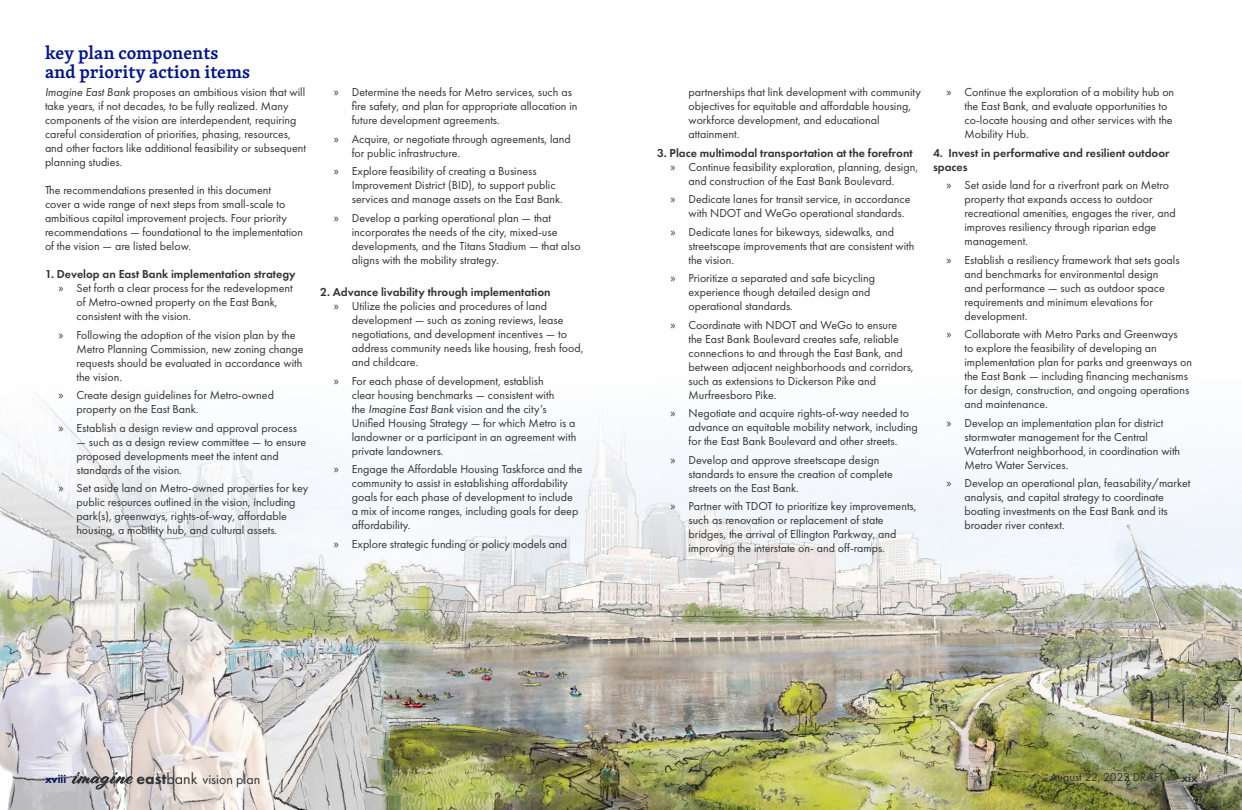
<style>
.page{position:relative;width:1242px;height:810px;background:#fff}
.page>*{position:absolute;margin:0;border:0;box-sizing:border-box;transform-origin:0 0}
.t1{font:600 18px/20px "Skolar Latin";color:#00158f}
.t2{font:14px "Futura PT";color:#333}
.t3{font:12px/14px "Futura PT";color:#333}
.t4{font:600 12px/14px "Futura PT";color:#333}
.t5{font:600 12px "Futura PT";color:#000e60}
.s1{font-style:italic}
.s2{font-family:"Myriad Pro"}
.s3{font-weight:800;font-size:16px}
.s4{font-size:16px}
</style>
<div class="page">
<img style="left:0;top:397px;width:1242px;height:413px">
<svg style="left:71px;top:772px;width:62px;height:18px"></svg>
<h1 class="t1" style="left:45px;top:42px;width:206px">key plan components and priority action items</h1>
<p class="t3" style="left:45px;top:85px;width:263px"><span class="s1">Imagine East Bank</span> proposes an ambitious vision that will take years, if not decades, to be fully realized. Many components of the vision are interdependent, requiring careful consideration of priorities, phasing, resources, and other factors like additional feasibility or subsequent planning studies.</p>
<p class="t3" style="left:45px;top:183px;width:260px">The recommendations presented in this document<br>cover a wide range of next steps from small-scale to ambitious capital improvement projects. Four priority recommendations — foundational to the implementation of the vision — are listed below.</p>
<p class="t4" style="left:45px;top:267px;width:252px">1. Develop an East Bank implementation strategy</p>
<p class="t3" style="left:58px;top:281px;width:236px"><span class="s2">»</span> Set forth a clear process for the redevelopment</p>
<p class="t3" style="left:76px;top:295px;width:203px">of Metro-owned property on the East Bank,</p>
<p class="t3" style="left:76px;top:309px;width:116px">consistent with the vision.</p>
<p class="t3" style="left:76px;top:328px;width:229px;text-indent:-18px"><span class="s2">»</span> Following the adoption of the vision plan by the Metro Planning Commission, new zoning change requests should be evaluated in accordance with the vision.</p>
<p class="t3" style="left:76px;top:388px;width:199px;text-indent:-18px"><span class="s2">»</span> Create design guidelines for Metro-owned property on the East Bank.</p>
<p class="t3" style="left:58px;top:421px;width:240px"><span class="s2">»</span> Establish a design review and approval process</p>
<p class="t3" style="left:76px;top:435px;width:231px">— such as a design review committee — to ensure proposed developments meet the intent and standards of the vision.</p>
<p class="t3" style="left:76px;top:481px;width:233px;text-indent:-18px"><span class="s2">»</span> Set aside land on Metro-owned properties for key public resources outlined in the vision, including park(s), greenways, rights-of-way, affordable housing, a mobility hub, and cultural assets.</p>
<p class="t3" style="left:352px;top:85px;width:227px;text-indent:-18px"><span class="s2">»</span> Determine the needs for Metro services, such as fire safety, and plan for appropriate allocation in future development agreements.</p>
<p class="t3" style="left:352px;top:132px;width:221px;text-indent:-18px"><span class="s2">»</span> Acquire, or negotiate through agreements, land for public infrastructure.</p>
<p class="t3" style="left:352px;top:164px;width:213px;text-indent:-18px"><span class="s2">»</span> Explore feasibility of creating a Business<br>Improvement District (BID), to support public services and manage assets on the East Bank.</p>
<p class="t3" style="left:352px;top:211px;width:230px;text-indent:-18px"><span class="s2">»</span> Develop a parking operational plan — that incorporates the needs of the city, mixed-use developments, and the Titans Stadium — that also aligns with the mobility strategy.</p>
<p class="t4" style="left:320px;top:285px;width:232px">2. Advance livability through implementation</p>
<p class="t3" style="left:334px;top:299px;width:215px"><span class="s2">»</span> Utilize the policies and procedures of land</p>
<p class="t3" style="left:352px;top:313px;width:213px">development — such as zoning reviews, lease</p>
<p class="t3" style="left:352px;top:327px;width:217px">negotiations, and development incentives — to</p>
<p class="t3" style="left:352px;top:341px;width:233px">address community needs like housing, fresh food,</p>
<p class="t3" style="left:352px;top:355px;width:68px">and childcare.</p>
<p class="t3" style="left:352px;top:374px;width:226px;text-indent:-18px"><span class="s2">»</span> For each phase of development, establish<br>clear housing benchmarks — consistent with<br>the <span class="s1">Imagine East Bank</span> vision and the city’s Unified Housing Strategy — for which Metro is a landowner or a participant in an agreement with private landowners.</p>
<p class="t3" style="left:352px;top:462px;width:232px;text-indent:-18px"><span class="s2">»</span> Engage the Affordable Housing Taskforce and the community to assist in establishing affordability goals for each phase of development to include<br>a mix of income ranges, including goals for deep affordability.</p>
<p class="t3" style="left:334px;top:537px;width:235px"><span class="s2">»</span> Explore strategic funding or policy models and</p>
<p class="t3" style="left:688px;top:85px;width:234px">partnerships that link development with community objectives for equitable and affordable housing, workforce development, and educational attainment.</p>
<p class="t4" style="left:657px;top:146px;width:257px">3. Place multimodal transportation at the forefront</p>
<p class="t3" style="left:670px;top:160px;width:249px"><span class="s2">»</span> Continue feasibility exploration, planning, design,</p>
<p class="t3" style="left:688px;top:174px;width:207px">and construction of the East Bank Boulevard.</p>
<p class="t3" style="left:688px;top:192px;width:223px;text-indent:-18px"><span class="s2">»</span> Dedicate lanes for transit service, in accordance with NDOT and WeGo operational standards.</p>
<p class="t3" style="left:688px;top:225px;width:227px;text-indent:-18px"><span class="s2">»</span> Dedicate lanes for bikeways, sidewalks, and streetscape improvements that are consistent with the vision.</p>
<p class="t3" style="left:688px;top:271px;width:188px;text-indent:-18px"><span class="s2">»</span> Prioritize a separated and safe bicycling experience though detailed design and operational standards.</p>
<p class="t3" style="left:688px;top:318px;width:227px;text-indent:-18px"><span class="s2">»</span> Coordinate with NDOT and WeGo to ensure the East Bank Boulevard creates safe, reliable connections to and through the East Bank, and between adjacent neighborhoods and corridors, such as extensions to Dickerson Pike and Murfreesboro Pike.</p>
<p class="t3" style="left:688px;top:406px;width:231px;text-indent:-18px"><span class="s2">»</span> Negotiate and acquire rights-of-way needed to advance an equitable mobility network, including for the East Bank Boulevard and other streets.</p>
<p class="t3" style="left:688px;top:453px;width:206px;text-indent:-18px"><span class="s2">»</span> Develop and approve streetscape design standards to ensure the creation of complete streets on the East Bank.</p>
<p class="t3" style="left:688px;top:499px;width:230px;text-indent:-18px"><span class="s2">»</span> Partner with TDOT to prioritize key improvements, such as renovation or replacement of state bridges, the arrival of Ellington Parkway, and improving the interstate on- and off-ramps.</p>
<p class="t3" style="left:964px;top:85px;width:211px;text-indent:-18px"><span class="s2">»</span> Continue the exploration of a mobility hub on the East Bank, and evaluate opportunities to co-locate housing and other services with the Mobility Hub.</p>
<p class="t4" style="left:933px;top:146px;width:238px">4. Invest in performative and resilient outdoor spaces</p>
<p class="t3" style="left:964px;top:178px;width:213px;text-indent:-18px"><span class="s2">»</span> Set aside land for a riverfront park on Metro property that expands access to outdoor recreational amenities, engages the river, and improves resiliency through riparian edge management.</p>
<p class="t3" style="left:964px;top:253px;width:217px;text-indent:-18px"><span class="s2">»</span> Establish a resiliency framework that sets goals and benchmarks for environmental design and performance — such as outdoor space requirements and minimum elevations for development.</p>
<p class="t3" style="left:964px;top:327px;width:229px;text-indent:-18px"><span class="s2">»</span> Collaborate with Metro Parks and Greenways<br>to explore the feasibility of developing an implementation plan for parks and greenways on the East Bank — including financing mechanisms for design, construction, and ongoing operations and maintenance.</p>
<p class="t3" style="left:964px;top:416px;width:217px;text-indent:-18px"><span class="s2">»</span> Develop an implementation plan for district stormwater management for the Central Waterfront neighborhood, in coordination with Metro Water Services.</p>
<p class="t3" style="left:964px;top:476px;width:227px;text-indent:-18px"><span class="s2">»</span> Develop an operational plan, feasability/market analysis, and capital strategy to coordinate boating investments on the East Bank and its broader river context.</p>
<p class="t5" style="left:45px;top:772px;width:23px">xviii</p>
<p class="t2" style="left:136px;top:771px;width:126px"><span class="s3">east</span><span class="s4">bank</span> vision plan</p>
<p class="t3" style="left:1050px;top:770px;width:115px">August 22, 2022 DRAFT</p>
<p class="t4" style="left:1181px;top:771px;width:18px">xix</p>
</div>
